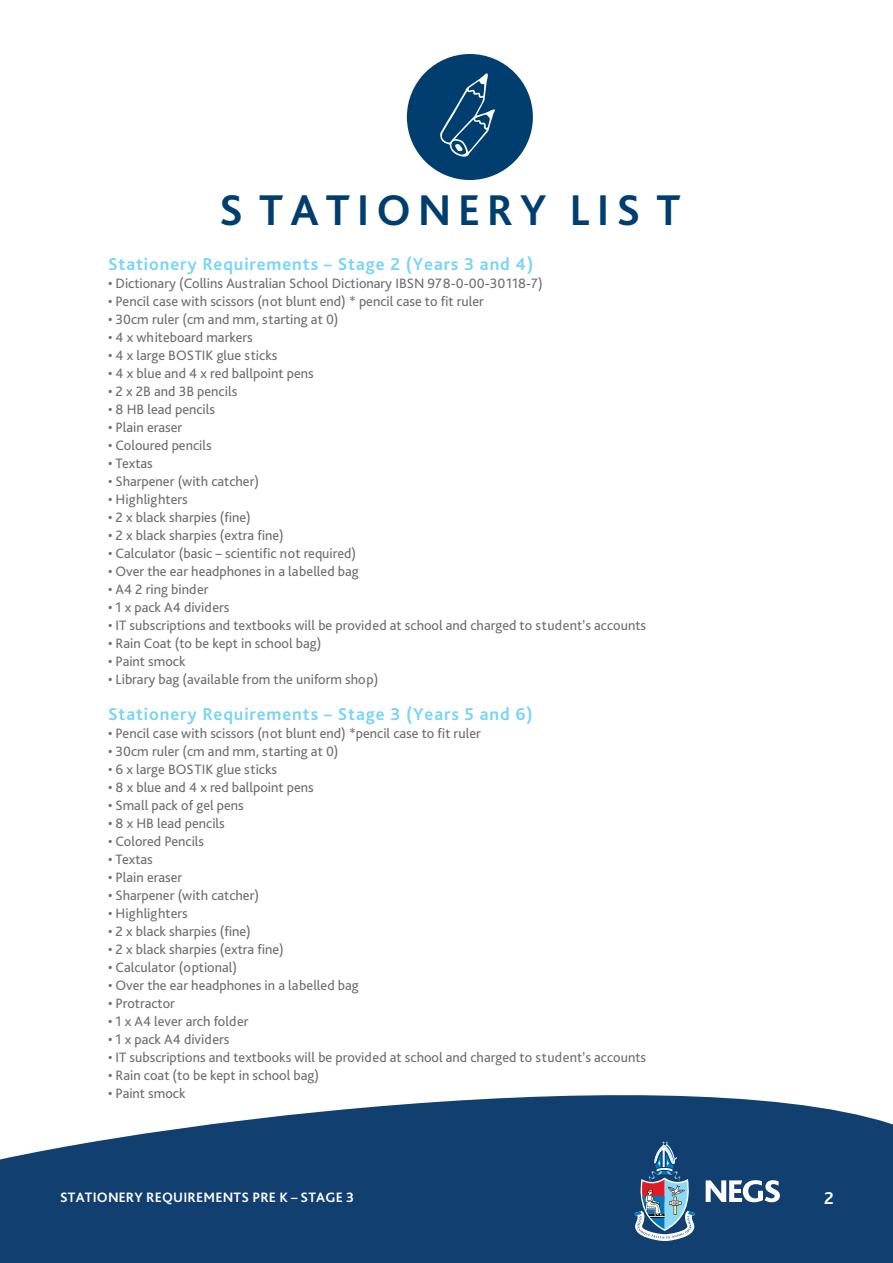
<style>
.page{position:relative;width:893px;height:1263px;background:#fff}
.page>*{position:absolute;margin:0;border:0;box-sizing:border-box;transform-origin:0 0}
.t1{font:700 45px "Bliss Pro";letter-spacing:.155em;color:#003e70}
.HEADLINE_3{font:700 18px "Bliss Pro";letter-spacing:.05em;color:#7ad4f7}
.BOX_COPY_BOLD{font:700 18px "Bliss Pro";color:#fff}
.BODY_FIRST_PARA{font:14.25px "Bliss Pro";color:#6c6d70}
.BOX_COPY_BOLD-2{font:700 14.25px "Bliss Pro";letter-spacing:.015em;color:#fff}
.s1{font-family:"Bliss"}
</style>
<div class="page">
<svg style="left:0;top:1095px;width:893px;height:168px;background:#2c547f"></svg>
<svg style="left:631px;top:1141px;width:67px;height:100px;background:#517396"></svg>
<svg style="left:706px;top:1180px;width:74px;height:22px"></svg>
<div style="left:407px;top:54px;width:126px;height:126px;background:#003e70;border-radius:50%"></div>
<svg style="left:440px;top:73px;width:55px;height:84px"></svg>
<p class="t1" style="left:219px;top:182px;width:463px">S TATION<span class="s1">E</span>RY LIS T</p>
<p class="HEADLINE_3" style="left:108px;top:253px;width:427px">Stationery Requirements – Stage 2 (Years 3 and 4)</p>
<p class="BODY_FIRST_PARA" style="left:108px;top:274px;width:436px">• Dictionary (Collins Australian School Dictionary IBSN 978-0-00-30118-7)</p>
<p class="BODY_FIRST_PARA" style="left:108px;top:292px;width:378px">• Pencil case with scissors (not blunt end) * pencil case to fit ruler</p>
<p class="BODY_FIRST_PARA" style="left:108px;top:310px;width:232px">• 30cm ruler (cm and mm, starting at 0)</p>
<p class="BODY_FIRST_PARA" style="left:108px;top:328px;width:146px">• 4 x whiteboard markers</p>
<p class="BODY_FIRST_PARA" style="left:108px;top:346px;width:171px">• 4 x large BOSTIK glue sticks</p>
<p class="BODY_FIRST_PARA" style="left:108px;top:364px;width:207px">• 4 x blue and 4 x red ballpoint pens</p>
<p class="BODY_FIRST_PARA" style="left:108px;top:382px;width:131px">• 2 x 2B and 3B pencils</p>
<p class="BODY_FIRST_PARA" style="left:108px;top:400px;width:109px">• 8 HB lead pencils</p>
<p class="BODY_FIRST_PARA" style="left:108px;top:418px;width:76px">• Plain eraser</p>
<p class="BODY_FIRST_PARA" style="left:108px;top:436px;width:105px">• Coloured pencils</p>
<p class="BODY_FIRST_PARA" style="left:108px;top:454px;width:46px">• Textas</p>
<p class="BODY_FIRST_PARA" style="left:108px;top:472px;width:153px">• Sharpener (with catcher)</p>
<p class="BODY_FIRST_PARA" style="left:108px;top:490px;width:81px">• Highlighters</p>
<p class="BODY_FIRST_PARA" style="left:108px;top:508px;width:144px">• 2 x black sharpies (fine)</p>
<p class="BODY_FIRST_PARA" style="left:108px;top:526px;width:177px">• 2 x black sharpies (extra fine)</p>
<p class="BODY_FIRST_PARA" style="left:108px;top:544px;width:250px">• Calculator (basic – scientific not required)</p>
<p class="BODY_FIRST_PARA" style="left:108px;top:562px;width:252px">• Over the ear headphones in a labelled bag</p>
<p class="BODY_FIRST_PARA" style="left:108px;top:580px;width:102px">• A4 2 ring binder</p>
<p class="BODY_FIRST_PARA" style="left:108px;top:598px;width:123px">• 1 x pack A4 dividers</p>
<p class="BODY_FIRST_PARA" style="left:108px;top:616px;width:540px">• IT subscriptions and textbooks will be provided at school and charged to student’s accounts</p>
<p class="BODY_FIRST_PARA" style="left:108px;top:634px;width:215px">• Rain Coat (to be kept in school bag)</p>
<p class="BODY_FIRST_PARA" style="left:108px;top:652px;width:79px">• Paint smock</p>
<p class="BODY_FIRST_PARA" style="left:108px;top:670px;width:272px">• Library bag (available from the uniform shop)</p>
<p class="HEADLINE_3" style="left:108px;top:703px;width:426px">Stationery Requirements – Stage 3 (Years 5 and 6)</p>
<p class="BODY_FIRST_PARA" style="left:108px;top:724px;width:374px">• Pencil case with scissors (not blunt end) *pencil case to fit ruler</p>
<p class="BODY_FIRST_PARA" style="left:108px;top:742px;width:232px">• 30cm ruler (cm and mm, starting at 0)</p>
<p class="BODY_FIRST_PARA" style="left:108px;top:760px;width:171px">• 6 x large BOSTIK glue sticks</p>
<p class="BODY_FIRST_PARA" style="left:108px;top:778px;width:207px">• 8 x blue and 4 x red ballpoint pens</p>
<p class="BODY_FIRST_PARA" style="left:108px;top:796px;width:137px">• Small pack of gel pens</p>
<p class="BODY_FIRST_PARA" style="left:108px;top:814px;width:118px">• 8 x HB lead pencils</p>
<p class="BODY_FIRST_PARA" style="left:108px;top:832px;width:98px">• Colored Pencils</p>
<p class="BODY_FIRST_PARA" style="left:108px;top:850px;width:46px">• Textas</p>
<p class="BODY_FIRST_PARA" style="left:108px;top:868px;width:76px">• Plain eraser</p>
<p class="BODY_FIRST_PARA" style="left:108px;top:886px;width:153px">• Sharpener (with catcher)</p>
<p class="BODY_FIRST_PARA" style="left:108px;top:904px;width:81px">• Highlighters</p>
<p class="BODY_FIRST_PARA" style="left:108px;top:922px;width:144px">• 2 x black sharpies (fine)</p>
<p class="BODY_FIRST_PARA" style="left:108px;top:940px;width:177px">• 2 x black sharpies (extra fine)</p>
<p class="BODY_FIRST_PARA" style="left:108px;top:958px;width:131px">• Calculator (optional)</p>
<p class="BODY_FIRST_PARA" style="left:108px;top:976px;width:252px">• Over the ear headphones in a labelled bag</p>
<p class="BODY_FIRST_PARA" style="left:108px;top:994px;width:68px">• Protractor</p>
<p class="BODY_FIRST_PARA" style="left:108px;top:1012px;width:142px">• 1 x A4 lever arch folder</p>
<p class="BODY_FIRST_PARA" style="left:108px;top:1030px;width:123px">• 1 x pack A4 dividers</p>
<p class="BODY_FIRST_PARA" style="left:108px;top:1048px;width:540px">• IT subscriptions and textbooks will be provided at school and charged to student’s accounts</p>
<p class="BODY_FIRST_PARA" style="left:108px;top:1066px;width:213px">• Rain coat (to be kept in school bag)</p>
<p class="BODY_FIRST_PARA" style="left:108px;top:1084px;width:79px">• Paint smock</p>
<p class="BOX_COPY_BOLD-2" style="left:60px;top:1188px;width:295px">STATION<span class="s1">E</span>RY REQUIREMENTS PRE K – STAGE 3</p>
<p class="BOX_COPY_BOLD" style="left:824px;top:1186px;width:11px">2</p>
</div>
